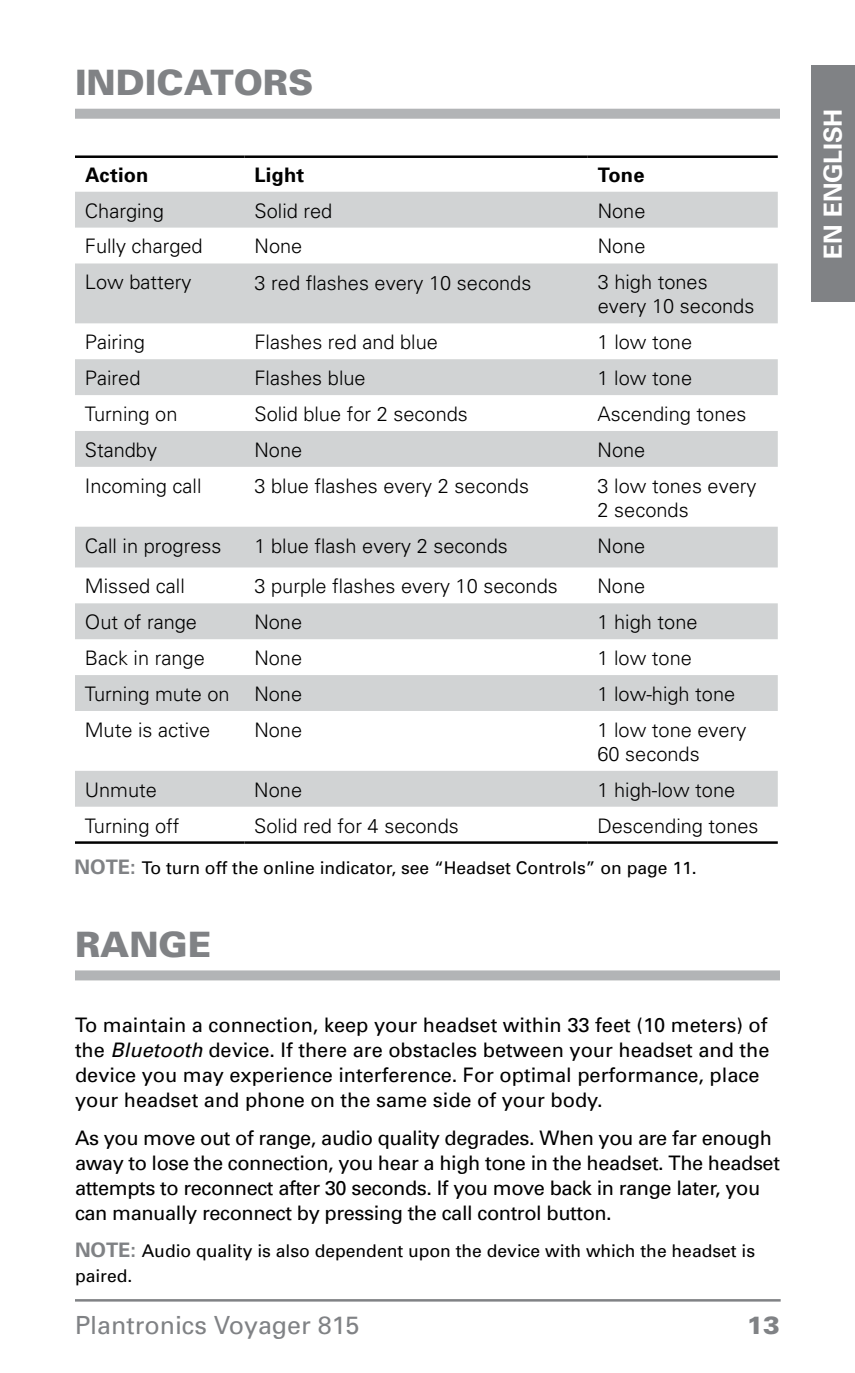
<style>
.page{position:relative;width:855px;height:1373px;background:#fff}
.page>*{position:absolute;margin:0;border:0;box-sizing:border-box;transform-origin:0 0}
.t1{font:900 35px "Univers";color:#808285}
.t2{font:25px "Univers";color:#808285}
.t3{font:700 25px "Univers";letter-spacing:-.01em;color:#fff}
.t4{font:900 25px "Univers";color:#808285}
.t5{font:300 20px/24px "Univers";color:#000}
.t6{font:20px/25px "Univers";letter-spacing:-.02em;color:#000}
.t7{font:20px/25px "Univers";color:#000}
.t8{font:700 20px "Univers";letter-spacing:.01em;color:#000}
.t9{font:17.5px/25px "Univers";color:#000}
.s1{font-weight:700;font-size:20px;color:#808285}
.s2{font-style:italic}
</style>
<div class="page">
<hr style="left:75px;top:1299px;width:706px;height:2px;background:#808285">
<div style="left:811px;top:66px;width:44px;height:236px;background:#808285"></div>
<div style="left:75px;top:109px;width:705px;height:10px;background:#b2b4b6"></div>
<svg style="left:75px;top:192px;width:703px;height:614px;fill:#d1d3d4"></svg>
<hr style="left:75px;top:155px;width:170px;height:3px;background:#000">
<hr style="left:245px;top:155px;width:343px;height:3px;background:#000">
<hr style="left:588px;top:155px;width:190px;height:3px;background:#000">
<hr style="left:75px;top:841px;width:170px;height:3px;background:#000">
<hr style="left:245px;top:841px;width:343px;height:3px;background:#000">
<hr style="left:588px;top:841px;width:190px;height:3px;background:#000">
<div style="left:75px;top:970px;width:705px;height:10px;background:#b2b4b6"></div>
<h1 class="t1" style="left:75px;top:61px;width:109px">INDICATO</h1>
<h1 class="t1" style="left:263px;top:61px;width:49px">RS</h1>
<p class="t8" style="left:85px;top:162px;width:65px">Action</p>
<p class="t8" style="left:255px;top:162px;width:51px">Light</p>
<p class="t8" style="left:598px;top:162px;width:48px">Tone</p>
<p class="t5" style="left:85px;top:198px;width:80px">Charging</p>
<p class="t5" style="left:255px;top:198px;width:79px">Solid red</p>
<p class="t5" style="left:598px;top:198px;width:49px">None</p>
<p class="t5" style="left:85px;top:234px;width:119px">Fully charged</p>
<p class="t5" style="left:255px;top:234px;width:49px">None</p>
<p class="t5" style="left:598px;top:234px;width:49px">None</p>
<p class="t5" style="left:85px;top:270px;width:108px">Low battery</p>
<p class="t5" style="left:255px;top:270px;width:278px">3 red flashes every 10 seconds</p>
<p class="t5" style="left:598px;top:270px;width:158px">3 high tones every 10 seconds</p>
<p class="t5" style="left:85px;top:329px;width:61px">Pairing</p>
<p class="t5" style="left:255px;top:329px;width:185px">Flashes red and blue</p>
<p class="t5" style="left:598px;top:329px;width:96px">1 low tone</p>
<p class="t5" style="left:85px;top:365px;width:57px">Paired</p>
<p class="t5" style="left:255px;top:365px;width:113px">Flashes blue</p>
<p class="t5" style="left:598px;top:365px;width:96px">1 low tone</p>
<p class="t5" style="left:85px;top:401px;width:94px">Turning on</p>
<p class="t5" style="left:255px;top:401px;width:215px">Solid blue for 2 seconds</p>
<p class="t5" style="left:598px;top:401px;width:150px">Ascending tones</p>
<p class="t5" style="left:85px;top:437px;width:74px">Standby</p>
<p class="t5" style="left:254px;top:437px;width:49px">None</p>
<p class="t5" style="left:598px;top:437px;width:49px">None</p>
<p class="t5" style="left:85px;top:473px;width:118px">Incoming call</p>
<p class="t5" style="left:254px;top:473px;width:276px">3 blue flashes every 2 seconds</p>
<p class="t5" style="left:598px;top:473px;width:160px">3 low tones every<br>2 seconds</p>
<p class="t5" style="left:85px;top:533px;width:138px">Call in progress</p>
<p class="t5" style="left:254px;top:533px;width:255px">1 blue flash every 2 seconds</p>
<p class="t5" style="left:598px;top:533px;width:49px">None</p>
<p class="t5" style="left:85px;top:574px;width:101px">Missed call</p>
<p class="t5" style="left:254px;top:574px;width:305px">3 purple flashes every 10 seconds</p>
<p class="t5" style="left:598px;top:574px;width:49px">None</p>
<p class="t5" style="left:85px;top:609px;width:114px">Out of range</p>
<p class="t5" style="left:254px;top:609px;width:49px">None</p>
<p class="t5" style="left:598px;top:609px;width:102px">1 high tone</p>
<p class="t5" style="left:85px;top:645px;width:122px">Back in range</p>
<p class="t5" style="left:254px;top:645px;width:49px">None</p>
<p class="t5" style="left:598px;top:645px;width:96px">1 low tone</p>
<p class="t5" style="left:85px;top:681px;width:219px">Turning mute on None</p>
<p class="t5" style="left:597px;top:681px;width:139px">1 low-high tone</p>
<p class="t5" style="left:85px;top:717px;width:127px">Mute is active</p>
<p class="t5" style="left:254px;top:717px;width:49px">None</p>
<p class="t5" style="left:597px;top:717px;width:150px">1 low tone every<br>60 seconds</p>
<p class="t5" style="left:85px;top:777px;width:74px">Unmute</p>
<p class="t5" style="left:254px;top:777px;width:49px">None</p>
<p class="t5" style="left:597px;top:777px;width:139px">1 high-low tone</p>
<p class="t5" style="left:85px;top:813px;width:96px">Turning off</p>
<p class="t5" style="left:254px;top:813px;width:206px">Solid red for 4 seconds</p>
<p class="t5" style="left:597px;top:813px;width:163px">Descending tones</p>
<p class="t9" style="left:75px;top:855px;width:624px"><span class="s1">NOTE:</span> To turn off the online indicator, see “Headset Controls” on page 11.</p>
<h1 class="t1" style="left:75px;top:923px;width:28px">RAN</h1>
<h1 class="t1" style="left:159px;top:923px;width:50px">GE</h1>
<p class="t7" style="left:75px;top:1012px;width:696px">To maintain a connection, keep your headset within 33 feet (10 meters) of the <span class="s2">Bluetooth</span> device. If there are obstacles between your headset and the device you may experience interference. For optimal performance, place your headset and phone on the same side of your body.</p>
<p class="t6" style="left:75px;top:1125px;width:707px">As you move out of range, audio quality degrades. When you are far enough away to lose the connection, you hear a high tone in the headset. The headset attempts to reconnect after 30 seconds. If you move back in range later, you can manually reconnect by pressing the call control button.</p>
<p class="t9" style="left:75px;top:1238px;width:682px"><span class="s1">NOTE:</span> Audio quality is also dependent upon the device with which the headset is paired.</p>
<p class="t2" style="left:75px;top:1310px;width:286px">Plantronics Voyager 815</p>
<p class="t4" style="left:747px;top:1309px;width:35px">13</p>
<p class="t3" style="left:817px;top:259px;width:151px;rotate:-90deg">EN ENGLISH</p>
</div>
